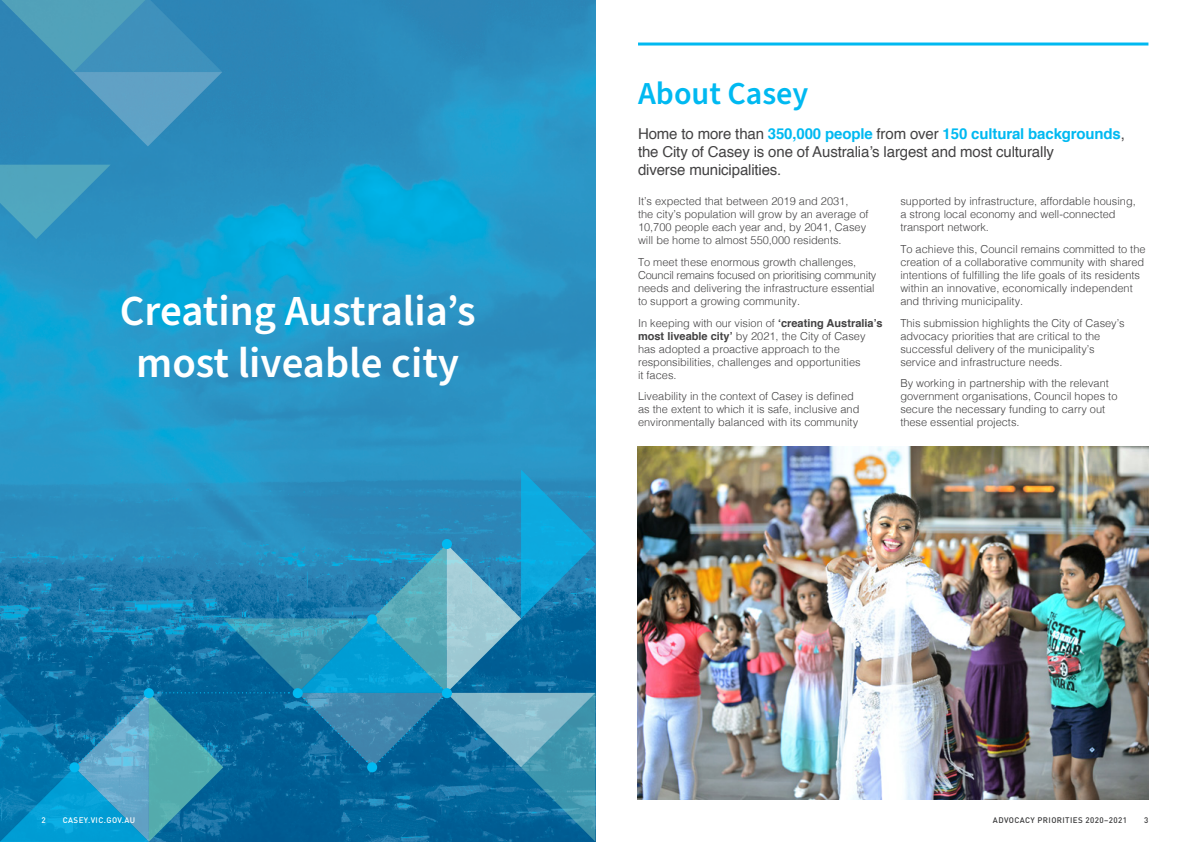
<style>
.page{position:relative;width:1191px;height:842px;background:#fff}
.page>*{position:absolute;margin:0;border:0;box-sizing:border-box;transform-origin:0 0}
.t1{font:600 42.9px/52.2px "Source Sans Pro";color:#fff;text-align:center}
.t2{font:600 32px "Source Sans Pro";color:#00b9f1}
.t3{font:15px/18px "Helvetica";letter-spacing:-.01em;color:#434243}
.t4{font:300 11px/13px "Helvetica";color:#434243}
.t5{font:500 8px "DIN";letter-spacing:.05em;color:#383839}
.t6{font:500 8px "DIN";letter-spacing:.05em;color:#fff}
.s1{font-weight:700;color:#00b9f1}
.s2{font-weight:700}
</style>
<div class="page">
<img style="left:0;top:0;width:595px;height:470px">
<svg style="left:0;top:165px;width:111px;height:74px;background:#409bbe"></svg>
<svg style="left:0;top:0;width:222px;height:146px;background:#3d90ba"></svg>
<hr style="left:0;top:0;width:145px;height:1px;background:#8ad0c3">
<svg style="left:0;top:470px;width:595px;height:372px;background:#2384b1"></svg>
<img style="left:637px;top:446px;width:511px;height:353px">
<hr style="left:638px;top:43px;width:510px;height:3px;background:#00b9f1">
<h1 class="t1" style="left:120px;top:286px;width:357px">Creating Australia’s most liveable city</h1>
<h2 class="t2" style="left:638px;top:72px;width:172px">About Casey</h2>
<h3 class="t3" style="left:638px;top:126px;width:488px">Home to more than <span class="s1">350,000 people</span> from over <span class="s1">150 cultural backgrounds</span>, the City of Casey is one of Australia’s largest and most culturally<br>diverse municipalities.</h3>
<p class="t4" style="left:638px;top:194px;width:232px">It’s expected that between 2019 and 2031,<br>the city’s population will grow by an average of 10,700 people each year and, by 2041, Casey will be home to almost 550,000 residents.</p>
<p class="t4" style="left:638px;top:255px;width:240px">To meet these enormous growth challenges, Council remains focused on prioritising community needs and delivering the infrastructure essential to support a growing community.</p>
<p class="t4" style="left:638px;top:315px;width:246px">In keeping with our vision of <span class="s2">‘creating Australia’s most liveable city’</span> by 2021, the City of Casey has adopted a proactive approach to the responsibilities, challenges and opportunities<br>it faces.</p>
<p class="t4" style="left:638px;top:389px;width:223px">Liveability in the context of Casey is defined as the extent to which it is safe, inclusive and environmentally balanced with its community</p>
<p class="t4" style="left:900px;top:194px;width:237px">supported by infrastructure, affordable housing, a strong local economy and well-connected transport network.</p>
<p class="t4" style="left:900px;top:242px;width:247px">To achieve this, Council remains committed to the creation of a collaborative community with shared intentions of fulfilling the life goals of its residents within an innovative, economically independent and thriving municipality.</p>
<p class="t4" style="left:900px;top:315px;width:226px">This submission highlights the City of Casey’s advocacy priorities that are critical to the successful delivery of the municipality’s service and infrastructure needs.</p>
<p class="t4" style="left:900px;top:376px;width:219px">By working in partnership with the relevant government organisations, Council hopes to secure the necessary funding to carry out these essential projects.</p>
<p class="t6" style="left:42px;top:815px;width:6px">2</p>
<p class="t6" style="left:63px;top:815px;width:74px">CASEY.VIC.GOV.AU</p>
<p class="t5" style="left:993px;top:815px;width:136px">ADVOCACY PRIORITIES 2020–2021</p>
<p class="t5" style="left:1144px;top:815px;width:6px">3</p>
</div>
